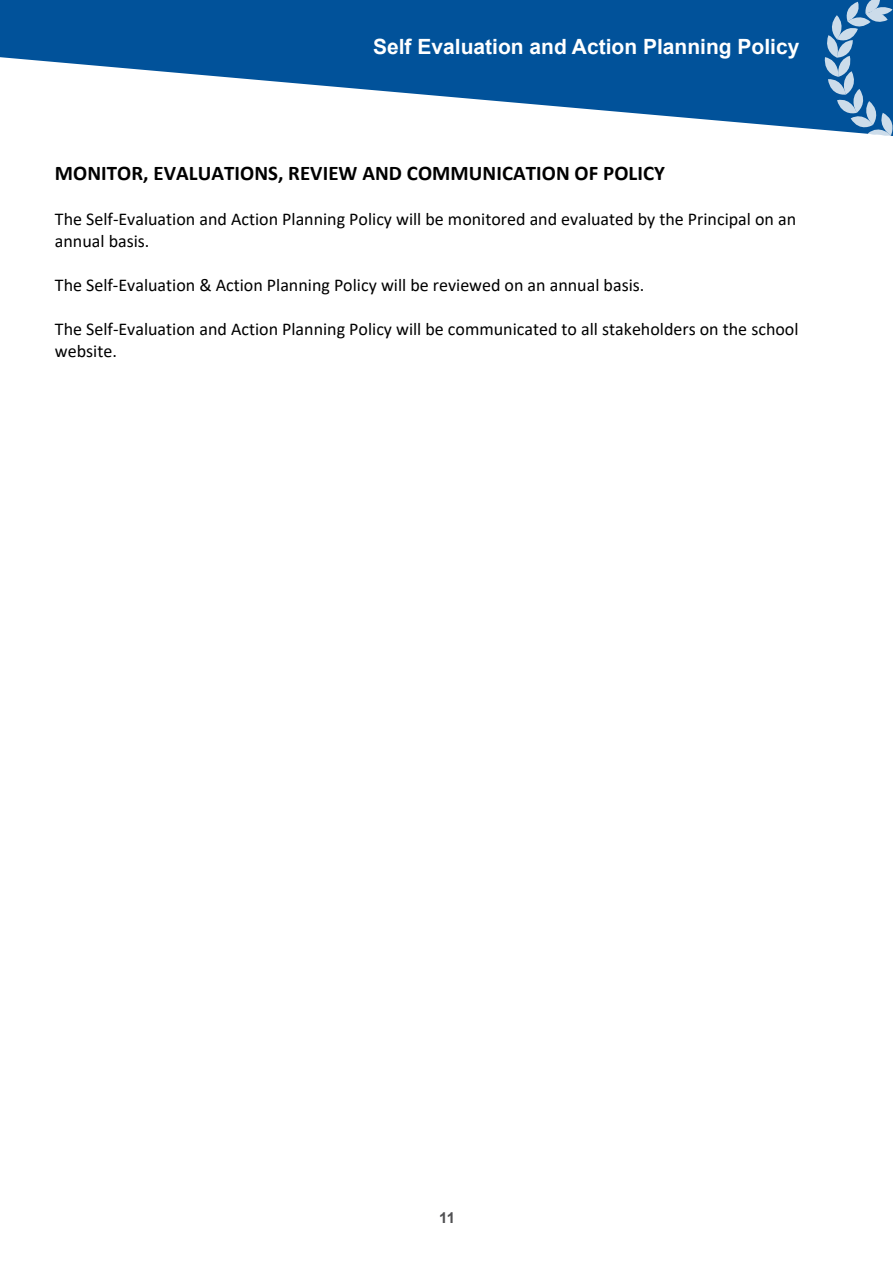
<style>
.page{position:relative;width:893px;height:1263px;background:#fff}
.page>*{position:absolute;margin:0;border:0;box-sizing:border-box;transform-origin:0 0}
.t1{font:700 21px "Arial";color:#fff}
.t2{font:700 20.85px "Calibri";letter-spacing:.005em;color:#000}
.t3{font:18px/21.9px "Calibri";color:#000}
.t4{font:700 15px "Arial";color:#505052}
</style>
<div class="page">
<svg style="left:0;top:0;width:823px;height:130px;fill:#01529a"></svg>
<svg style="left:823px;top:0;width:70px;height:136px;background:#407db3"></svg>
<p class="t1" style="left:373px;top:33px;width:428px">Self Evaluation and Action Planning Policy</p>
<p class="t2" style="left:55px;top:158px;width:612px">MONITOR, EVALUATIONS, REVIEW AND COMMUNICATION OF POLICY</p>
<p class="t3" style="left:55px;top:208px;width:743px">The Self-Evaluation and Action Planning Policy will be monitored and evaluated by the Principal on an annual basis.</p>
<p class="t3" style="left:55px;top:273px;width:591px">The Self-Evaluation &amp; Action Planning Policy will be reviewed on an annual basis.</p>
<p class="t3" style="left:55px;top:317px;width:745px">The Self-Evaluation and Action Planning Policy will be communicated to all stakeholders on the school website.</p>
<p class="t4" style="left:439px;top:1207px;width:17px">11</p>
</div>
